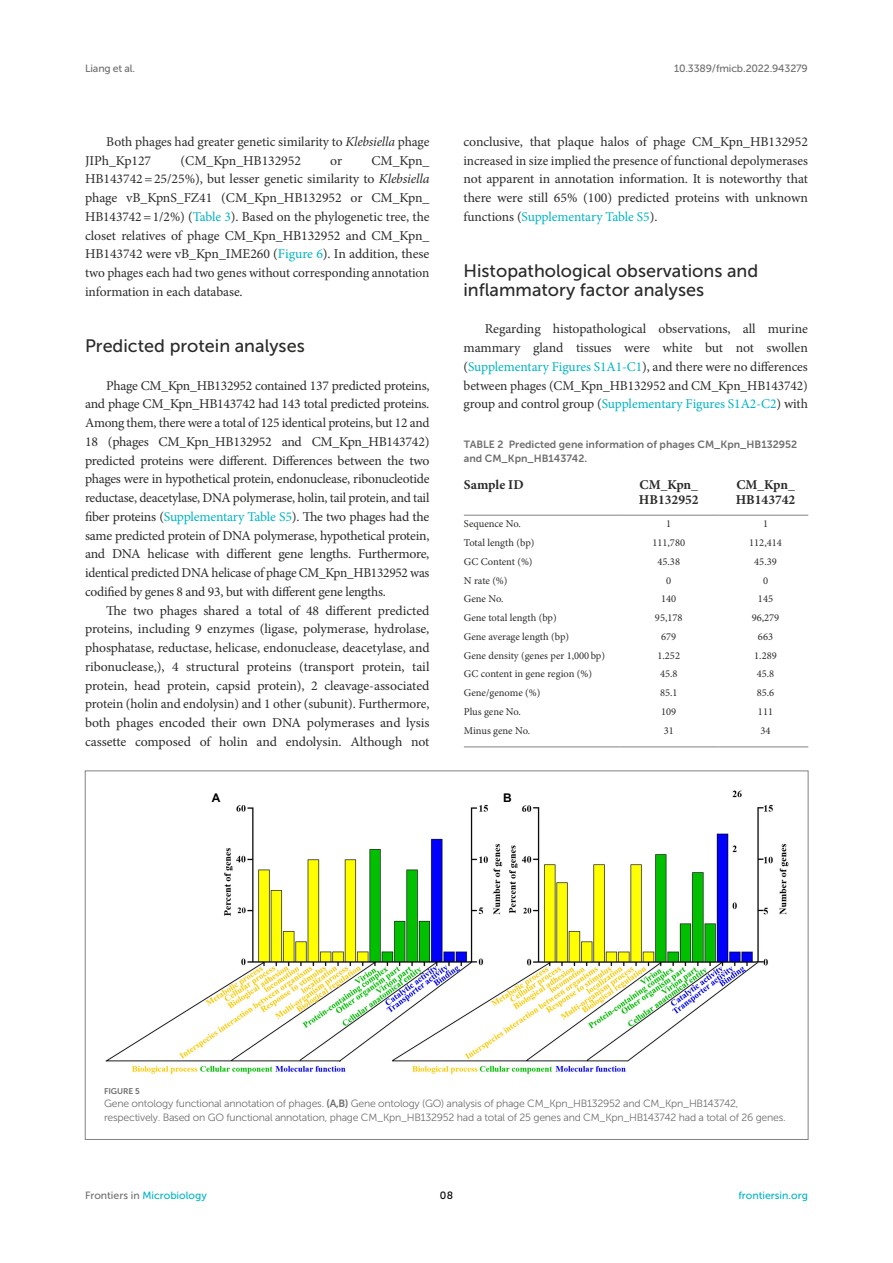
<style>
.page{position:relative;width:893px;height:1263px;background:#fff}
.page>*{position:absolute;margin:0;border:0;box-sizing:border-box;transform-origin:0 0}
.HEAD_2{font:18px/18.8px "Museo Sans 500";color:#2b2b2a}
.TEXT{font:13.5px/18.8px "Minion Pro";letter-spacing:-.005em;color:#2b2b2a;text-align:justify}
.TEXT_FLUSH{font:13.5px/18.8px "Minion Pro";letter-spacing:-.02em;color:#2b2b2a;text-align:justify}
.TB_CH{font:700 13.5px/15px "Minion Pro";color:#2b2b2a}
.t1{font:700 12px "Arial";color:#000}
.TB_TX{font:10.5px "Minion Pro";color:#2b2b2a}
.FIG_LEG{font:10.5px/13.5px "Museo Sans 300";letter-spacing:-.02em;color:#706f70}
.TT{font:10.5px/13.5px "Museo Sans 700";color:#706f70}
.t2{font:10.5px "Museo Sans 500";color:#00b4c4}
.t3{font:10.5px "Museo Sans 500";letter-spacing:-.015em;color:#706f70}
.t4{font:10.5px "Museo Sans 500";color:#000}
.FIG_HD{font:8.25px "Museo Sans 700";letter-spacing:-.01em;color:#706f70}
.s1{font-style:italic}
.s2{color:#00b4c4}
.s3{color:#00b9c9}
.s4{font-family:"Museo Sans 700"}
.s5{color:#706f70}
</style>
<div class="page">
<hr style="left:619px;top:747px;width:99px;height:1px;background:#808285">
<hr style="left:718px;top:747px;width:90px;height:1px;background:#808285">
<hr style="left:464px;top:747px;width:155px;height:1px;background:#808285">
<hr style="left:619px;top:515px;width:99px;height:1px;background:#808285">
<hr style="left:718px;top:515px;width:90px;height:1px;background:#808285">
<hr style="left:464px;top:515px;width:155px;height:1px;background:#808285">
<img style="left:105px;top:790px;width:684px;height:284px">
<p class="t3" style="left:85px;top:63px;width:52px">Liang et al.</p>
<p class="t3" style="left:674px;top:63px;width:135px">10.3389/fmicb.2022.943279</p>
<p class="TEXT" style="left:85px;top:132px;width:346px;text-indent:21px">Both phages had greater genetic similarity to <span class="s1">Klebsiella</span> phage<br>JIPh_Kp127</p>
<p class="TEXT" style="left:181px;top:151px;width:122px">(CM_Kpn_HB132952</p>
<p class="TEXT" style="left:330px;top:151px;width:13px">or</p>
<p class="TEXT" style="left:85px;top:151px;width:346px;text-indent:286px">CM_Kpn_ HB143742=25/25%), but lesser genetic similarity to <span class="s1">Klebsiella </span>phage vB_KpnS_FZ41 (CM_Kpn_HB132952 or CM_Kpn_ HB143742=1/2%) (<span class="s2">Table 3</span>). Based on the phylogenetic tree, the closet relatives of phage CM_Kpn_HB132952 and CM_Kpn_ HB143742 were vB_Kpn_IME260 (<span class="s2">Figure 6</span>). In addition, these two phages each had two genes without corresponding annotation information in each database.</p>
<p class="HEAD_2" style="left:85px;top:336px;width:221px">Predicted protein analyses</p>
<p class="TEXT_FLUSH" style="left:85px;top:376px;width:346px;text-indent:21px">Phage CM_Kpn_HB132952 contained 137 predicted proteins, and phage CM_Kpn_HB143742 had 143 total predicted proteins.<br>Among them, there were a total of 125 identical proteins, but 12 and 18 (phages CM_Kpn_HB132952 and CM_Kpn_HB143742) predicted proteins were different. Differences between the two phages were in hypothetical protein, endonuclease, ribonucleotide reductase, deacetylase, DNA polymerase, holin, tail protein, and tail fiber proteins (<span class="s2">Supplementary Table S5</span>). The two phages had the same predicted protein of DNA polymerase, hypothetical protein, and DNA helicase with different gene lengths. Furthermore, identical predicted DNA helicase of phage CM_Kpn_HB132952 was codified by genes 8 and 93, but with different gene lengths.</p>
<p class="TEXT" style="left:85px;top:601px;width:346px;text-indent:21px">The two phages shared a total of 48 different predicted proteins, including 9 enzymes (ligase, polymerase, hydrolase, phosphatase, reductase, helicase, endonuclease, deacetylase, and ribonuclease,), 4 structural proteins (transport protein, tail protein, head protein, capsid protein), 2 cleavage-associated protein (holin and endolysin) and 1 other (subunit). Furthermore, both phages encoded their own DNA polymerases and lysis cassette composed of holin and endolysin. Although not</p>
<p class="TEXT" style="left:463px;top:132px;width:346px">conclusive, that plaque halos of phage CM_Kpn_HB132952 increased in size implied the presence of functional depolymerases not apparent in annotation information. It is noteworthy that there were still 65% (100) predicted proteins with unknown functions (<span class="s2">Supplementary Table S5</span>).</p>
<p class="HEAD_2" style="left:463px;top:261px;width:296px">Histopathological observations and inflammatory factor analyses</p>
<p class="TEXT_FLUSH" style="left:463px;top:320px;width:346px;text-indent:21px">Regarding histopathological observations, all murine mammary gland tissues were white but not swollen (<span class="s2">Supplementary Figures S1A1</span><span class="s3">-</span><span class="s2">C1</span>), and there were no differences between phages (CM_Kpn_HB132952 and CM_Kpn_HB143742) group and control group (<span class="s2">Supplementary Figures S1A2</span><span class="s3">-</span><span class="s2">C2</span>) with</p>
<p class="TT" style="left:464px;top:438px;width:335px">TABLE 2 Predicted gene information of phages CM_Kpn_HB132952 and CM_Kpn_HB143742.</p>
<p class="TB_CH" style="left:464px;top:477px;width:61px">Sample ID</p>
<p class="TB_CH" style="left:639px;top:477px;width:61px">CM_Kpn_<br>HB132952</p>
<p class="TB_CH" style="left:736px;top:477px;width:61px">CM_Kpn_<br>HB143742</p>
<p class="TB_TX" style="left:464px;top:517px;width:58px">Sequence No.</p>
<p class="TB_TX" style="left:666px;top:517px;width:7px">1</p>
<p class="TB_TX" style="left:763px;top:517px;width:7px">1</p>
<p class="TB_TX" style="left:464px;top:536px;width:72px">Total length (bp)</p>
<p class="TB_TX" style="left:652px;top:536px;width:34px">111,780</p>
<p class="TB_TX" style="left:749px;top:536px;width:34px">112,414</p>
<p class="TB_TX" style="left:464px;top:554px;width:70px">GC Content (%)</p>
<p class="TB_TX" style="left:657px;top:554px;width:24px">45.38</p>
<p class="TB_TX" style="left:754px;top:554px;width:24px">45.39</p>
<p class="TB_TX" style="left:464px;top:573px;width:45px">N rate (%)</p>
<p class="TB_TX" style="left:666px;top:573px;width:7px">0</p>
<p class="TB_TX" style="left:763px;top:573px;width:7px">0</p>
<p class="TB_TX" style="left:464px;top:592px;width:41px">Gene No.</p>
<p class="TB_TX" style="left:661px;top:592px;width:17px">140</p>
<p class="TB_TX" style="left:758px;top:592px;width:17px">145</p>
<p class="TB_TX" style="left:464px;top:611px;width:94px">Gene total length (bp)</p>
<p class="TB_TX" style="left:655px;top:611px;width:29px">95,178</p>
<p class="TB_TX" style="left:752px;top:611px;width:29px">96,279</p>
<p class="TB_TX" style="left:464px;top:629px;width:107px">Gene average length (bp)</p>
<p class="TB_TX" style="left:661px;top:629px;width:17px">679</p>
<p class="TB_TX" style="left:758px;top:629px;width:17px">663</p>
<p class="TB_TX" style="left:464px;top:648px;width:143px">Gene density (genes per 1,000bp)</p>
<p class="TB_TX" style="left:657px;top:648px;width:24px">1.252</p>
<p class="TB_TX" style="left:754px;top:648px;width:24px">1.289</p>
<p class="TB_TX" style="left:464px;top:667px;width:130px">GC content in gene region (%)</p>
<p class="TB_TX" style="left:660px;top:667px;width:19px">45.8</p>
<p class="TB_TX" style="left:757px;top:667px;width:19px">45.8</p>
<p class="TB_TX" style="left:464px;top:686px;width:78px">Gene/genome (%)</p>
<p class="TB_TX" style="left:660px;top:686px;width:19px">85.1</p>
<p class="TB_TX" style="left:757px;top:686px;width:19px">85.6</p>
<p class="TB_TX" style="left:464px;top:704px;width:58px">Plus gene No.</p>
<p class="TB_TX" style="left:661px;top:704px;width:17px">109</p>
<p class="TB_TX" style="left:758px;top:704px;width:17px">111</p>
<p class="TB_TX" style="left:464px;top:723px;width:68px">Minus gene No.</p>
<p class="TB_TX" style="left:664px;top:723px;width:12px">31</p>
<p class="TB_TX" style="left:760px;top:723px;width:12px">34</p>
<p class="t1" style="left:212px;top:789px;width:10px">A</p>
<p class="t1" style="left:503px;top:789px;width:10px">B</p>
<p class="FIG_HD" style="left:104px;top:1086px;width:37px">FIGURE 5</p>
<p class="FIG_LEG" style="left:104px;top:1097px;width:683px">Gene ontology functional annotation of phages. <span class="s4">(A,B)</span> Gene ontology (GO) analysis of phage CM_Kpn_HB132952 and CM_Kpn_HB143742, respectively. Based on GO functional annotation, phage CM_Kpn_HB132952 had a total of 25 genes and CM_Kpn_HB143742 had a total of 26 genes.</p>
<p class="t2" style="left:85px;top:1190px;width:123px"><span class="s5">Frontiers in</span> Microbiology</p>
<p class="t4" style="left:440px;top:1190px;width:15px">08</p>
<p class="t2" style="left:738px;top:1190px;width:71px">frontiersin.org</p>
</div>
